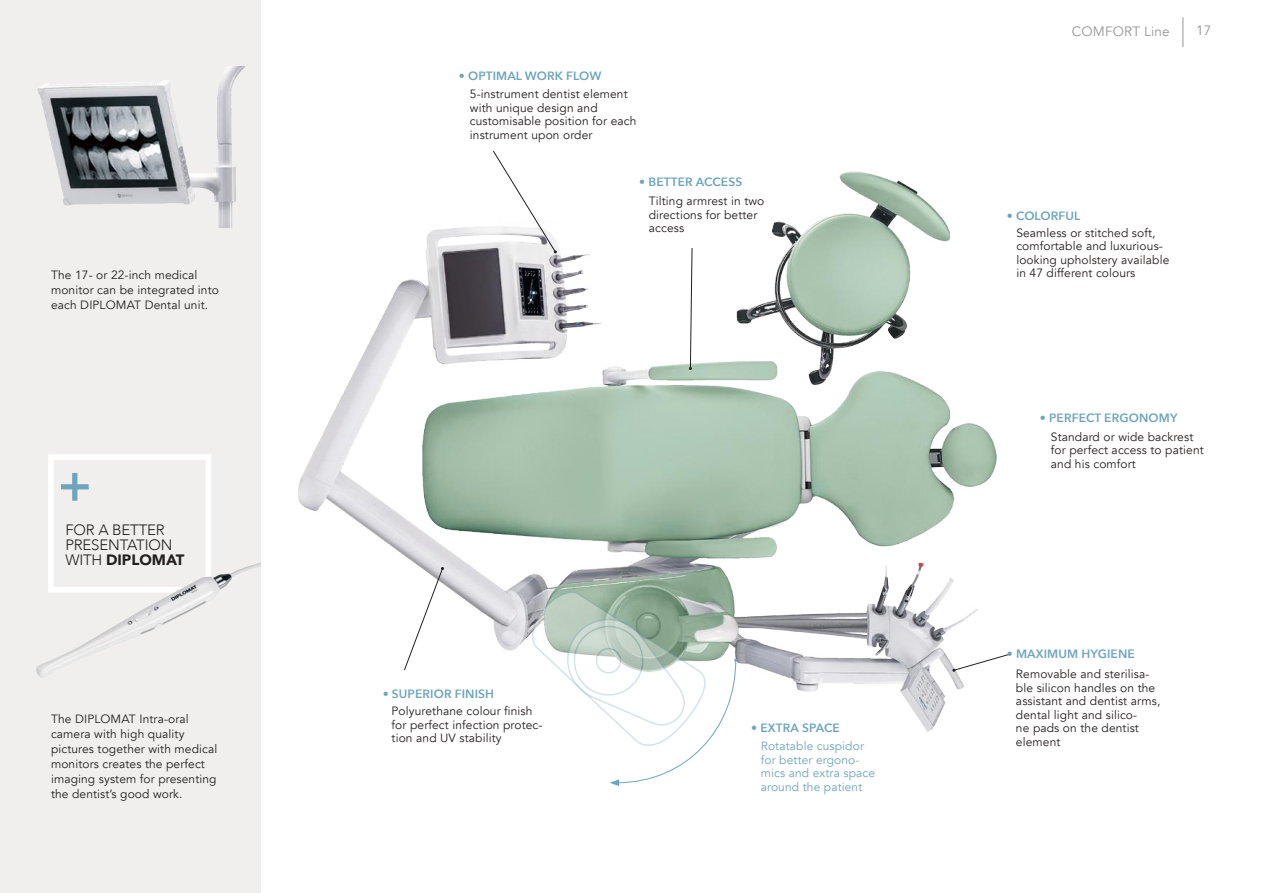
<style>
.page{position:relative;width:1263px;height:893px;background:#fff}
.page>*{position:absolute;margin:0;border:0;box-sizing:border-box;transform-origin:0 0}
.t1{font:600 51.15px "Avenir Next";color:#6ea4bc}
.t2{font:300 15px/15px "Avenir";letter-spacing:-.01em;color:#241f1f}
.t3{font:13.5px "Avenir";letter-spacing:.01em;color:#969698}
.t4{font:12px/13.5px "Avenir";letter-spacing:.01em;color:#241f1f}
.t5{font:600 12px "Avenir Next";letter-spacing:.01em;color:#6ea4bc}
.t6{font:12px/13.5px "Avenir";letter-spacing:.01em;color:#6ea4bc}
.s1{font-weight:900}
</style>
<div class="page">
<div style="left:0;top:0;width:261px;height:893px;background:#f0efee"></div>
<img style="left:298px;top:171px;width:699px;height:561px">
<img style="left:38px;top:67px;width:206px;height:160px">
<svg style="left:492px;top:150px;width:65px;height:103px"></svg>
<svg style="left:952px;top:653px;width:59px;height:19px"></svg>
<svg style="left:403px;top:567px;width:41px;height:104px"></svg>
<svg style="left:689px;top:247px;width:4px;height:123px"></svg>
<svg style="left:529px;top:589px;width:208px;height:197px"></svg>
<div style="left:48px;top:454px;width:163px;height:138px;border:6px solid #fff"></div>
<img style="left:36px;top:556px;width:225px;height:122px">
<hr style="left:1183px;top:17px;width:1px;height:30px;background:#969698">
<p class="t4" style="left:51px;top:267px;width:169px;line-height:15px">The 17- or 22-inch medical monitor can be integrated into each DIPLOMAT Dental unit.</p>
<h1 class="t1" style="left:58px;top:441px;width:36px">+</h1>
<p class="t2" style="left:65px;top:523px;width:121px">FOR A BETTER<br>PRESENTATION<br>WITH <span class="s1">DIPLOMAT</span></p>
<p class="t4" style="left:51px;top:711px;width:168px;line-height:15px">The DIPLOMAT Intra-oral camera with high quality pictures together with medical monitors creates the perfect imaging system for presenting the dentist’s good work.</p>
<p class="t5" style="left:459px;top:66px;width:144px">• OPTIMAL WORK FLOW</p>
<p class="t4" style="left:470px;top:87px;width:168px">5-instrument dentist element with unique design and customisable position for each instrument upon order</p>
<p class="t5" style="left:639px;top:172px;width:104px">• BETTER ACCESS</p>
<p class="t4" style="left:649px;top:195px;width:117px">Tilting armrest in two directions for better access</p>
<p class="t5" style="left:383px;top:683px;width:113px">• SUPERIOR FINISH</p>
<p class="t4" style="left:392px;top:705px;width:152px">Polyurethane colour finish for perfect infection protec&shy;tion and UV stability</p>
<p class="t5" style="left:751px;top:718px;width:90px">• EXTRA SPACE</p>
<p class="t6" style="left:761px;top:739px;width:116px">Rotatable cuspidor for better ergono&shy;mics and extra space around the patient</p>
<p class="t3" style="left:1072px;top:23px;width:99px">COMFORT Line</p>
<p class="t3" style="left:1196px;top:23px;width:17px">17</p>
<p class="t5" style="left:1007px;top:206px;width:75px">• COLORFUL</p>
<p class="t4" style="left:1016px;top:226px;width:155px">Seamless or stitched soft, comfortable and luxurious&shy;looking upholstery available in 47 different colours</p>
<p class="t5" style="left:1040px;top:407px;width:139px">• PERFECT ERGONOMY</p>
<p class="t4" style="left:1051px;top:430px;width:154px">Standard or wide backrest for perfect access to patient and his comfort</p>
<p class="t5" style="left:1007px;top:643px;width:130px">• MAXIMUM HYGIENE</p>
<p class="t4" style="left:1016px;top:668px;width:146px">Removable and sterilisa&shy;ble silicon handles on the assistant and dentist arms, dental light and silico-<br>ne pads on the dentist element</p>
</div>
